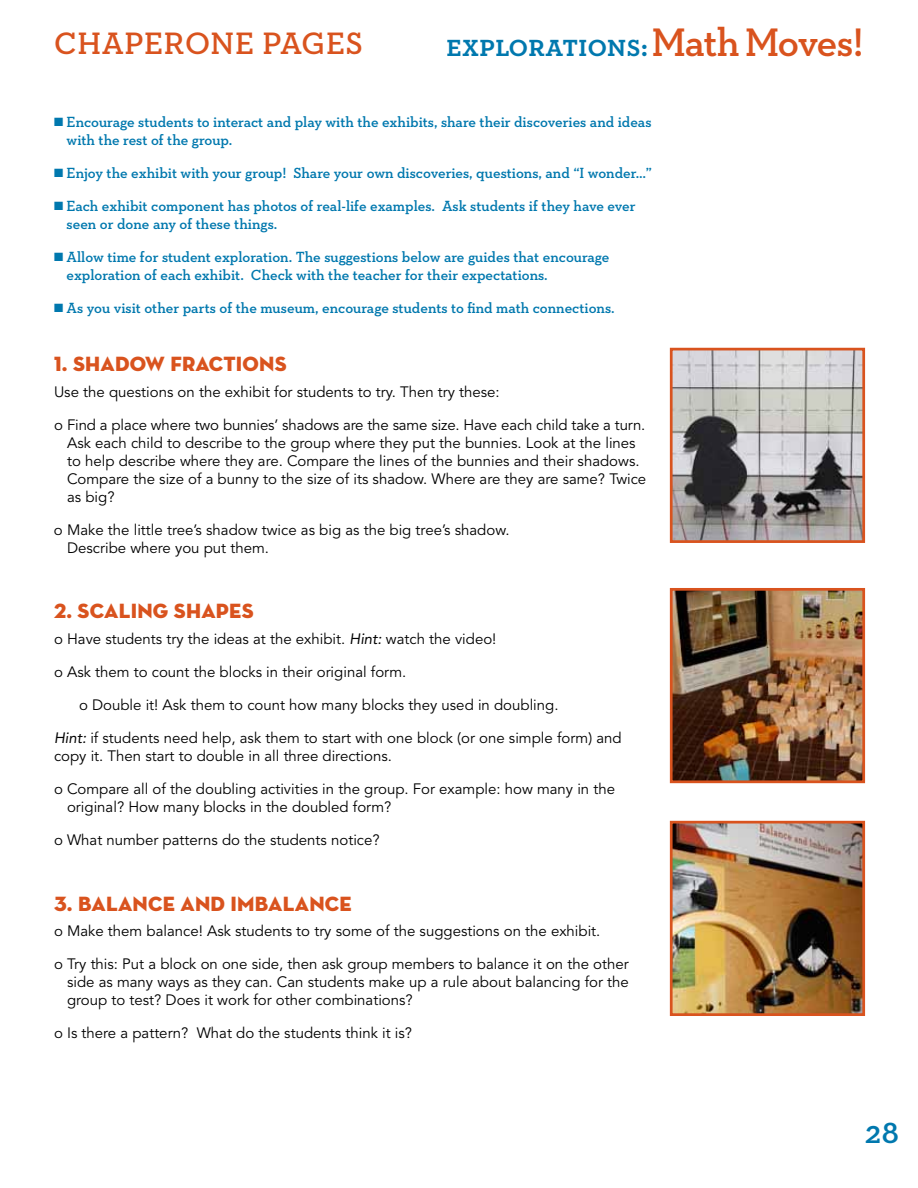
<style>
.page{position:relative;width:918px;height:1188px;background:#fff}
.page>*{position:absolute;margin:0;border:0;box-sizing:border-box;transform-origin:0 0}
.t1{font:600 33px "Neutraface Slab Text";color:#0078ae}
.t2{font:600 31.5px "Neutraface Slab Text";letter-spacing:-.02em;color:#0078ae}
.t3{font:600 31.5px "Neutraface Slab Text";color:#d9531e}
.t4{font:21px "Neutra Disp Titling";letter-spacing:.01em;color:#d9531e}
.t5{font:15px/18px "Avenir";color:#000}
.t6{font:600 15px/18px "Neutraface Slab Text";color:#0078ae}
.s1{font-size:40.5px;color:#d9531e}
.s2{font-style:italic}
</style>
<div class="page">
<img style="left:674px;top:592px;width:187px;height:187px">
<div style="left:670px;top:588px;width:195px;height:195px;border:3px solid #d9531e"></div>
<img style="left:674px;top:825px;width:187px;height:187px">
<div style="left:670px;top:821px;width:195px;height:195px;border:3px solid #d9531e"></div>
<img style="left:674px;top:352px;width:187px;height:187px">
<div style="left:670px;top:348px;width:195px;height:195px;border:3px solid #d9531e"></div>
<h2 class="t3" style="left:54px;top:24px;width:91px">Chaper</h2>
<h2 class="t3" style="left:185px;top:24px;width:138px">one Pages</h2>
<h2 class="t2" style="left:446px;top:25px;width:419px">explorations:<span class="s1">Math Moves!</span></h2>
<p class="t6" style="left:67px;top:113px;width:586px;text-indent:-13px">■ Encourage students to interact and play with the exhibits, share their discoveries and ideas with the rest of the group.</p>
<p class="t6" style="left:54px;top:164px;width:600px">■ Enjoy the exhibit with your group! Share your own discoveries, questions, and “I wonder…”</p>
<p class="t6" style="left:67px;top:197px;width:570px;text-indent:-13px">■ Each exhibit component has photos of real-life examples. Ask students if they have ever seen or done any of these things.</p>
<p class="t6" style="left:67px;top:248px;width:544px;text-indent:-13px">■ Allow time for student exploration. The suggestions below are guides that encourage exploration of each exhibit. Check with the teacher for their expectations.</p>
<p class="t6" style="left:54px;top:299px;width:562px">■ As you visit other parts of the museum, encourage students to find math connections.</p>
<h3 class="t4" style="left:54px;top:351px;width:234px">1. SHADOW FRACTIONS</h3>
<p class="t5" style="left:54px;top:383px;width:447px">Use the questions on the exhibit for students to try. Then try these:</p>
<p class="t5" style="left:67px;top:416px;width:581px;text-indent:-13px">o Find a place where two bunnies’ shadows are the same size. Have each child take a turn.<br>Ask each child to describe to the group where they put the bunnies. Look at the lines to help describe where they are. Compare the lines of the bunnies and their shadows.<br>Compare the size of a bunny to the size of its shadow. Where are they are same? Twice as big?</p>
<p class="t5" style="left:67px;top:521px;width:441px;text-indent:-13px">o Make the little tree’s shadow twice as big as the big tree’s shadow.<br>Describe where you put them.</p>
<h3 class="t4" style="left:54px;top:598px;width:201px">2. SCALING SHAPES</h3>
<p class="t5" style="left:54px;top:630px;width:444px">o Have students try the ideas at the exhibit. <span class="s2">Hint:</span> watch the video!</p>
<p class="t5" style="left:54px;top:663px;width:351px">o Ask them to count the blocks in their original form.</p>
<p class="t5" style="left:79px;top:696px;width:478px">o Double it! Ask them to count how many blocks they used in doubling.</p>
<p class="t5" style="left:54px;top:729px;width:569px"><span class="s2">Hint:</span> if students need help, ask them to start with one block (or one simple form) and copy it. Then start to double in all three directions.</p>
<p class="t5" style="left:67px;top:780px;width:550px;text-indent:-13px">o Compare all of the doubling activities in the group. For example: how many in the original? How many blocks in the doubled form?</p>
<p class="t5" style="left:54px;top:831px;width:327px">o What number patterns do the students notice?</p>
<h3 class="t4" style="left:54px;top:890px;width:299px">3. BALANCE AND IMBALANCE</h3>
<p class="t5" style="left:54px;top:922px;width:545px">o Make them balance! Ask students to try some of the suggestions on the exhibit.</p>
<p class="t5" style="left:67px;top:955px;width:563px;text-align:justify;text-indent:-13px">o Try this: Put a block on one side, then ask group members to balance it on the other side as many ways as they can. Can students make up a rule about balancing for the group to test? Does it work for other combinations?</p>
<p class="t5" style="left:54px;top:1024px;width:360px">o Is there a pattern? What do the students think it is?</p>
<h1 class="t1" style="left:865px;top:1111px;width:36px">28</h1>
</div>
